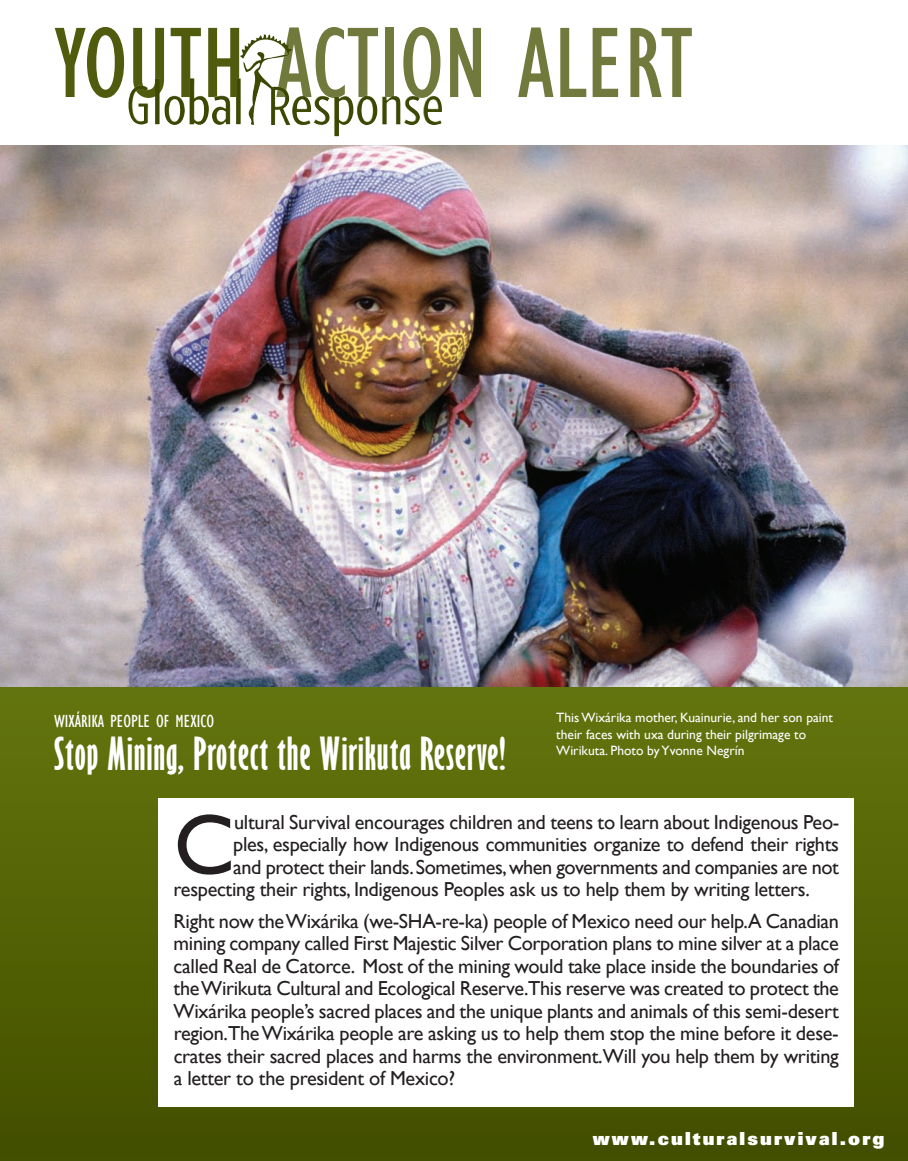
<style>
.page{position:relative;width:908px;height:1161px;background:#fff}
.page>*{position:absolute;margin:0;border:0;box-sizing:border-box;transform-origin:0 0}
.t1{font:condensed 103.5px "Gill Sans";color:#717a3c}
.t2{font:86.1px "Gill Sans";color:#231f20}
.t3{font:700 extra-condensed 42px "Gill Sans";letter-spacing:.025em;color:#fff}
.t4{font:20.25px/22.5px "Gill Sans";letter-spacing:-.015em;color:#231f20;text-align:justify}
.t5{font:900 18px "Univers LT";letter-spacing:.12em;color:#fff}
.t6{font:condensed 18px "Gill Sans";color:#fff}
.t7{font:13.5px/16.2px "Gill Sans";color:#fff}
.s1{color:#505b0e}
</style>
<div class="page">
<svg style="left:0;top:686px;width:907px;height:475px;background:#556408"></svg>
<div style="left:158px;top:798px;width:695px;height:309px;background:#fff"></div>
<img style="left:0;top:145px;width:907px;height:541px">
<img style="left:189px;top:34px;width:211px;height:102px">
<img style="left:134px;top:78px;width:105px;height:19px">
<img style="left:277px;top:44px;width:142px;height:54px">
<h1 class="t1" style="left:54px;top:0;width:640px"><span class="s1">YOUTH</span> ACTION ALERT</h1>
<p class="t6" style="left:54px;top:710px;width:161px">WIXÁRIKA PEOPLE OF MEXICO</p>
<h3 class="t3" style="left:54px;top:728px;width:452px">Stop Mining, Protect the Wirikuta Reserve!</h3>
<h2 class="t2" style="left:173px;top:794px;width:62px">C</h2>
<p class="t4" style="left:234px;top:811px;width:606px">ultural Survival encourages children and teens to learn about Indigenous Peo-</p>
<p class="t7" style="left:556px;top:710px;width:278px">This Wixárika mother, Kuainurie, and her son paint their faces with uxa during their pilgrimage to<br>Wirikuta. Photo by Yvonne Negrín</p>
<p class="t4" style="left:233px;top:833px;width:607px">ples, especially how Indigenous communities organize to defend their rights</p>
<p class="t4" style="left:233px;top:856px;width:607px">and protect their lands. Sometimes, when governments and companies are not</p>
<p class="t4" style="left:173px;top:878px;width:637px">respecting their rights, Indigenous Peoples ask us to help them by writing letters.</p>
<p class="t4" style="left:173px;top:910px;width:666px">Right now the Wixárika (we-SHA-re-ka) people of Mexico need our help.A Canadian mining company called First Majestic Silver Corporation plans to mine silver at a place called Real de Catorce. Most of the mining would take place inside the boundaries of the Wirikuta Cultural and Ecological Reserve.This reserve was created to protect the Wixárika people’s sacred places and the unique plants and animals of this semi-desert region.The Wixárika people are asking us to help them stop the mine before it dese&shy;crates their sacred places and harms the environment.Will you help them by writing a letter to the president of Mexico?</p>
<p class="t5" style="left:592px;top:1132px;width:293px">www.culturalsurvival.org</p>
</div>
